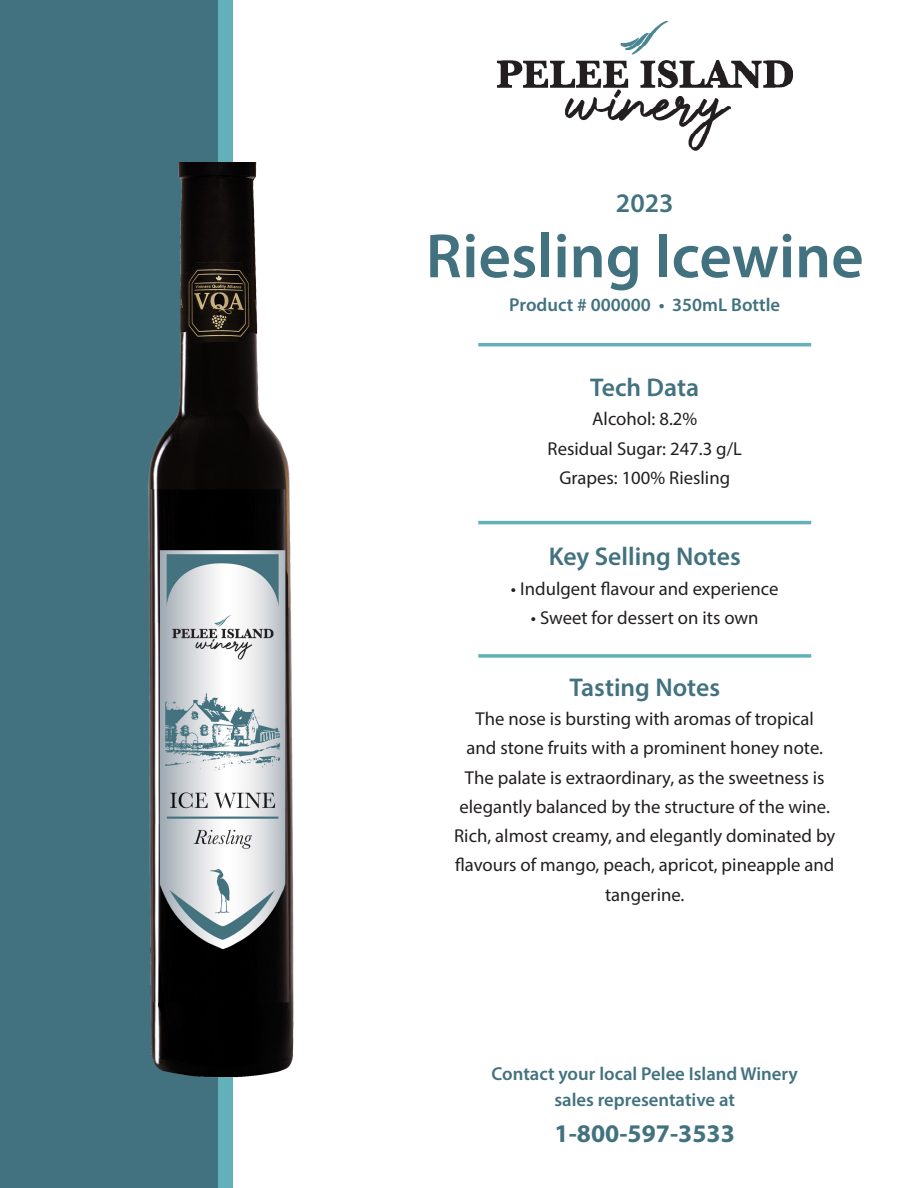
<style>
.page{position:relative;width:918px;height:1188px;background:#fff}
.page>*{position:absolute;margin:0;border:0;box-sizing:border-box;transform-origin:0 0}
.t1{font:600 63.15px "Myriad Pro";color:#42727f}
.t2{font:600 26.85px "Myriad Pro";color:#42727f}
.t3{font:600 25.65px "Myriad Pro";color:#42727f}
.t4{font:700 25.5px "Myriad Pro";color:#42727f}
.t5{font:18.75px/29.2px "Myriad Pro";color:#231f20;text-align:center}
.t6{font:600 18.75px/25.5px "Myriad Pro";color:#42727f;text-align:center}
</style>
<div class="page">
<div style="left:0;top:0;width:233px;height:1188px;background:#42727f"></div>
<img style="left:497px;top:21px;width:295px;height:130px">
<img style="left:109px;top:162px;width:185px;height:940px">
<hr style="left:478px;top:343px;width:333px;height:3px;background:#61b0ba">
<hr style="left:478px;top:521px;width:333px;height:3px;background:#61b0ba">
<svg style="left:478px;top:654px;width:333px;height:4px"></svg>
<p class="t2" style="left:616px;top:186px;width:59px">2023</p>
<p class="t1" style="left:426px;top:216px;width:439px">Riesling Icewine</p>
<p class="t6" style="left:509px;top:292px;width:272px">Product # 000000 • 350mL Bottle</p>
<p class="t3" style="left:590px;top:371px;width:110px">Tech Data</p>
<p class="t5" style="left:592px;top:404px;width:107px">Alcohol: 8.2%</p>
<p class="t5" style="left:548px;top:433px;width:196px">Residual Sugar: 247.3 g/L</p>
<p class="t5" style="left:559px;top:463px;width:172px">Grapes: 100% Riesling</p>
<p class="t3" style="left:549px;top:540px;width:194px">Key Selling Notes</p>
<p class="t5" style="left:511px;top:573px;width:269px">• Indulgent flavour and experience</p>
<p class="t5" style="left:531px;top:603px;width:229px">• Sweet for dessert on its own</p>
<p class="t3" style="left:569px;top:671px;width:152px">Tasting Notes</p>
<p class="t5" style="left:454px;top:704px;width:383px">The nose is bursting with aromas of tropical<br>and stone fruits with a prominent honey note.<br>The palate is extraordinary, as the sweetness is elegantly balanced by the structure of the wine.<br>Rich, almost creamy, and elegantly dominated by flavours of mango, peach, apricot, pineapple and tangerine.</p>
<p class="t6" style="left:492px;top:1061px;width:308px">Contact your local Pelee Island Winery sales representative at</p>
<h3 class="t4" style="left:555px;top:1117px;width:182px">1-800-597-3533</h3>
</div>
